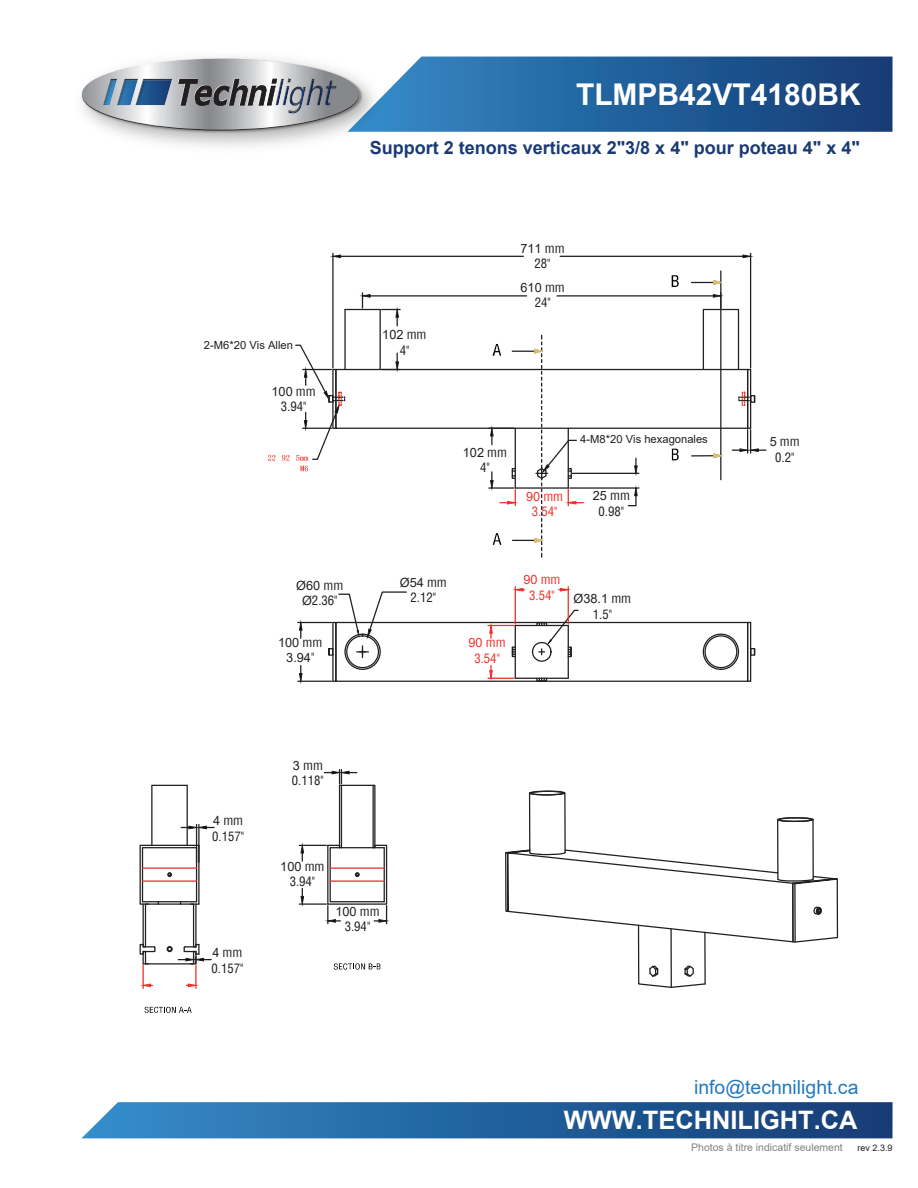
<style>
.page{position:relative;width:918px;height:1188px;background:#fff}
.page>*{position:absolute;margin:0;border:0;box-sizing:border-box;transform-origin:0 0}
.t1{font:700 30px "Arial";color:#fff}
.t2{font:700 25.35px "Arial";color:#fff}
.t3{font:19.35px "Arial";color:#2379be}
.t4{font:700 18px "Arial";color:#193a74}
.t5{font:condensed 12.75px/15.3px "Helvetica";color:#231f20}
.t6{font:12.75px/15.3px "Arial";color:#231f20;text-align:center}
.t7{font:condensed 12.75px "Helvetica";color:#ee312b}
.t8{font:12.75px "Arial";color:#ee312b}
.t9{font:11.25px "Arial";color:#231f20}
.t10{font:10.5px "Arial";color:#808285}
.t11{font:9px "Arial";color:#231f20}
.s1{font-family:"Helvetica";font-stretch:condensed}
.s2{font-family:"Arial";font-stretch:normal}
</style>
<div class="page">
<svg style="left:82px;top:1102px;width:811px;height:36px;background:#2966a0"></svg>
<svg style="left:82px;top:57px;width:811px;height:75px;background:#5981a8"></svg>
<hr style="left:380px;top:310px;width:1px;height:60px;background:#231f20">
<hr style="left:345px;top:309px;width:35px;height:1px;background:#231f20">
<hr style="left:344px;top:310px;width:2px;height:60px;background:#231f20">
<div style="left:335px;top:369px;width:413px;height:60px;border:1px solid #231f20"></div>
<div style="left:703px;top:309px;width:36px;height:61px;border:1px solid #231f20"></div>
<div style="left:373px;top:785px;width:3px;height:63px;border:1px solid #231f20"></div>
<div style="left:339px;top:785px;width:3px;height:63px;border:1px solid #231f20"></div>
<hr style="left:341px;top:785px;width:32px;height:1px;background:#231f20">
<hr style="left:812px;top:819px;width:2px;height:60px;background:#231f20">
<hr style="left:777px;top:820px;width:2px;height:59px;background:#231f20">
<hr style="left:529px;top:793px;width:1px;height:60px;background:#231f20">
<hr style="left:564px;top:793px;width:2px;height:60px;background:#231f20">
<svg style="left:505px;top:849px;width:334px;height:139px"></svg>
<svg style="left:777px;top:817px;width:37px;height:6px"></svg>
<svg style="left:528px;top:790px;width:38px;height:6px"></svg>
<hr style="left:370px;top:295px;width:157px;height:2px;background:#231f20">
<hr style="left:557px;top:295px;width:156px;height:2px;background:#231f20">
<svg style="left:362px;top:293px;width:9px;height:15px"></svg>
<svg style="left:713px;top:293px;width:9px;height:15px"></svg>
<hr style="left:332px;top:253px;width:2px;height:115px;background:#231f20">
<hr style="left:750px;top:253px;width:1px;height:115px;background:#231f20">
<hr style="left:341px;top:256px;width:182px;height:1px;background:#231f20">
<hr style="left:560px;top:256px;width:183px;height:1px;background:#231f20">
<svg style="left:332px;top:254px;width:9px;height:4px"></svg>
<svg style="left:742px;top:254px;width:8px;height:4px"></svg>
<svg style="left:382px;top:309px;width:18px;height:17px"></svg>
<svg style="left:382px;top:353px;width:18px;height:17px"></svg>
<hr style="left:570px;top:487px;width:69px;height:2px;background:#231f20">
<hr style="left:573px;top:473px;width:66px;height:1px;background:#231f20">
<svg style="left:634px;top:458px;width:4px;height:15px"></svg>
<svg style="left:627px;top:487px;width:11px;height:20px"></svg>
<hr style="left:298px;top:622px;width:33px;height:1px;background:#231f20">
<hr style="left:298px;top:681px;width:33px;height:1px;background:#231f20">
<svg style="left:299px;top:623px;width:4px;height:15px"></svg>
<svg style="left:299px;top:665px;width:4px;height:17px"></svg>
<svg style="left:489px;top:335px;width:94px;height:222px"></svg>
<hr style="left:720px;top:271px;width:1px;height:209px;background:#231f20">
<hr style="left:692px;top:455px;width:29px;height:2px;background:#231f20">
<svg style="left:713px;top:453px;width:9px;height:5px"></svg>
<svg style="left:672px;top:449px;width:7px;height:11px"></svg>
<hr style="left:691px;top:282px;width:30px;height:1px;background:#231f20">
<svg style="left:713px;top:280px;width:9px;height:5px"></svg>
<svg style="left:672px;top:275px;width:7px;height:12px"></svg>
<svg style="left:145px;top:1007px;width:47px;height:6px"></svg>
<svg style="left:334px;top:963px;width:46px;height:7px"></svg>
<svg style="left:139px;top:784px;width:75px;height:204px"></svg>
<svg style="left:324px;top:770px;width:33px;height:14px"></svg>
<svg style="left:299px;top:844px;width:89px;height:80px"></svg>
<hr style="left:515px;top:587px;width:1px;height:37px;background:#ee312b">
<hr style="left:568px;top:587px;width:1px;height:37px;background:#ee312b">
<svg style="left:328px;top:588px;width:427px;height:94px"></svg>
<hr style="left:143px;top:867px;width:54px;height:2px;background:#ee312b">
<hr style="left:143px;top:880px;width:54px;height:2px;background:#ee312b">
<hr style="left:330px;top:867px;width:54px;height:2px;background:#ee312b">
<hr style="left:330px;top:880px;width:54px;height:2px;background:#ee312b">
<svg style="left:268px;top:455px;width:7px;height:6px"></svg>
<svg style="left:282px;top:344px;width:64px;height:127px"></svg>
<svg style="left:732px;top:368px;width:34px;height:85px"></svg>
<h1 class="t1" style="left:576px;top:74px;width:286px">TLMPB42VT4180BK</h1>
<h3 class="t4" style="left:370px;top:135px;width:492px">Support 2 tenons verticaux 2"3/8 x 4" pour poteau 4" x 4"</h3>
<p class="t9" style="left:204px;top:338px;width:91px">2-M6*20 Vis Allen</p>
<p class="t6" style="left:272px;top:384px;width:46px">100 <span class="s1">mm</span></p>
<p class="t5" style="left:281px;top:399px;width:27px">3.94"</p>
<p class="t6" style="left:296px;top:578px;width:49px">Ø60 <span class="s1">mm</span></p>
<p class="t5" style="left:302px;top:592px;width:37px"><span class="s2">Ø</span>2.36"</p>
<p class="t6" style="left:278px;top:634px;width:46px">100 <span class="s1">mm<br></span>3.94<span class="s1">"</span></p>
<p class="t6" style="left:382px;top:327px;width:46px">102 <span class="s1">mm</span></p>
<p class="t5" style="left:400px;top:342px;width:11px">4"</p>
<p class="t6" style="left:520px;top:240px;width:46px">711 <span class="s1">mm</span></p>
<p class="t5" style="left:535px;top:255px;width:17px">28"</p>
<p class="t6" style="left:521px;top:280px;width:46px">610 <span class="s1">mm</span></p>
<p class="t5" style="left:535px;top:295px;width:17px">24"</p>
<p class="t6" style="left:463px;top:445px;width:46px">102 <span class="s1">mm</span></p>
<p class="t5" style="left:480px;top:460px;width:11px">4"</p>
<p class="t9" style="left:580px;top:431px;width:129px">4-M8*20 Vis hexagonales</p>
<p class="t8" style="left:526px;top:487px;width:39px">90 <span class="s1">mm</span></p>
<p class="t7" style="left:532px;top:503px;width:27px">3.54"</p>
<p class="t6" style="left:593px;top:488px;width:39px">25 <span class="s1">mm</span></p>
<p class="t5" style="left:599px;top:503px;width:27px">0.98"</p>
<p class="t6" style="left:400px;top:575px;width:49px">Ø54 <span class="s1">mm</span></p>
<p class="t5" style="left:411px;top:590px;width:27px">2.12"</p>
<p class="t8" style="left:469px;top:634px;width:39px">90 <span class="s1">mm</span></p>
<p class="t7" style="left:474px;top:650px;width:27px">3.54"</p>
<p class="t8" style="left:523px;top:571px;width:39px">90 <span class="s1">mm</span></p>
<p class="t7" style="left:529px;top:587px;width:27px">3.54"</p>
<p class="t6" style="left:573px;top:591px;width:59px">Ø38.1 <span class="s1">mm</span></p>
<p class="t5" style="left:593px;top:606px;width:21px">1.5"</p>
<p class="t5" style="left:212px;top:813px;width:33px"><span class="s2">4</span> mm<br>0.157"</p>
<p class="t5" style="left:212px;top:945px;width:33px"><span class="s2">4</span> mm<br>0.157"</p>
<p class="t5" style="left:292px;top:757px;width:33px"><span class="s2">3</span> mm<br>0.118"</p>
<p class="t6" style="left:280px;top:858px;width:46px">100 <span class="s1">mm</span></p>
<p class="t5" style="left:290px;top:873px;width:27px">3.94"</p>
<p class="t6" style="left:335px;top:904px;width:46px">100 <span class="s1">mm</span></p>
<p class="t5" style="left:345px;top:919px;width:27px">3.94"</p>
<p class="t5" style="left:770px;top:434px;width:32px;text-align:center"><span class="s2">5</span> mm<br>0.2"</p>
<h3 class="t3" style="left:694px;top:1074px;width:166px">info@technilight.ca</h3>
<h2 class="t2" style="left:564px;top:1102px;width:295px">WWW.TECHNILIGHT.CA</h2>
<p class="t10" style="left:691px;top:1140px;width:153px">Photos à titre indicatif seulement</p>
<p class="t11" style="left:857px;top:1142px;width:37px">rev 2.3.9</p>
</div>
